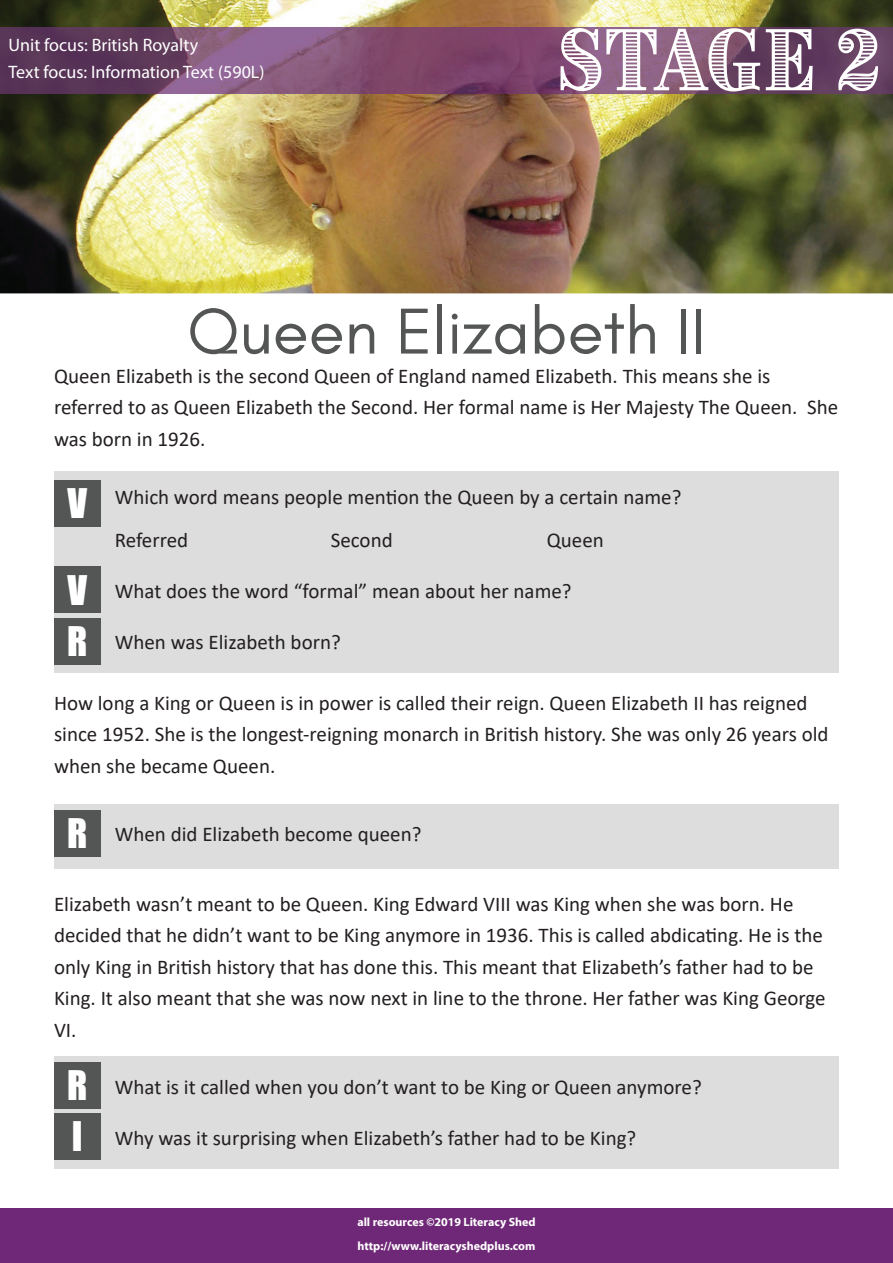
<style>
.page{position:relative;width:893px;height:1263px;background:#fff}
.page>*{position:absolute;margin:0;border:0;box-sizing:border-box;transform-origin:0 0}
.t1{font:75px "Brim Narrow Combined 1";letter-spacing:-.02em;color:#fff}
.t2{font:66px "Glacial Indifference";color:#545555}
.t3{font:21px/31.5px "Calibri";color:#231f20}
.t4{font:18px/27px "Myriad Pro";color:#fff}
.t5{font:700 12px/24px "Myriad Pro";color:#fff}
.s1{font-family:"Impact";font-size:37.5px;color:#fff}
</style>
<div class="page">
<img style="left:0;top:0;width:893px;height:293px">
<img style="left:0;top:27px;width:893px;height:66px">
<div style="left:0;top:1209px;width:893px;height:54px;background:#6f2877"></div>
<div style="left:54px;top:471px;width:785px;height:202px;background:#ddddde"></div>
<div style="left:54px;top:480px;width:47px;height:47px;background:#545555"></div>
<div style="left:54px;top:566px;width:47px;height:47px;background:#545555"></div>
<div style="left:54px;top:618px;width:47px;height:46px;background:#545555"></div>
<div style="left:54px;top:804px;width:785px;height:64px;background:#ddddde"></div>
<div style="left:54px;top:810px;width:47px;height:47px;background:#545555"></div>
<div style="left:54px;top:1056px;width:785px;height:112px;background:#ddddde"></div>
<div style="left:54px;top:1062px;width:47px;height:47px;background:#545555"></div>
<div style="left:54px;top:1113px;width:47px;height:47px;background:#545555"></div>
<p class="t4" style="left:9px;top:31px;width:257px">Unit focus: British Royalty<br>Text focus: Information Text (590L)</p>
<h1 class="t1" style="left:557px;top:8px;width:326px">STAGE 2</h1>
<h2 class="t2" style="left:187px;top:295px;width:520px">Queen Elizabeth II</h2>
<p class="t3" style="left:54px;top:359px;width:786px">Queen Elizabeth is the second Queen of England named Elizabeth. This means she is referred to as Queen Elizabeth the Second. Her formal name is Her Majesty The Queen. She was born in 1926.</p>
<p class="t3" style="left:115px;top:474px;width:568px;line-height:43.5px;text-indent:-47px"><span class="s1">V</span> Which word means people mention the Queen by a certain name?<br>Referred</p>
<p class="t3" style="left:331px;top:524px;width:63px">Second</p>
<p class="t3" style="left:547px;top:524px;width:59px">Queen</p>
<p class="t3" style="left:67px;top:575px;width:506px"><span class="s1">V</span> What does the word “formal” mean about her name?</p>
<p class="t3" style="left:67px;top:626px;width:275px"><span class="s1">R</span> When was Elizabeth born?</p>
<p class="t3" style="left:54px;top:686px;width:776px">How long a King or Queen is in power is called their reign. Queen Elizabeth II has reigned since 1952. She is the longest-reigning monarch in British history. She was only 26 years old when she became Queen.</p>
<p class="t3" style="left:67px;top:818px;width:356px"><span class="s1">R</span> When did Elizabeth become queen?</p>
<p class="t3" style="left:54px;top:887px;width:773px">Elizabeth wasn’t meant to be Queen. King Edward VIII was King when she was born. He decided that he didn’t want to be King anymore in 1936. This is called abdicating. He is the only King in British history that has done this. This meant that Elizabeth’s father had to be King. It also meant that she was now next in line to the throne. Her father was King George VI.</p>
<p class="t3" style="left:67px;top:1070px;width:636px"><span class="s1">R</span> What is it called when you don’t want to be King or Queen anymore?</p>
<p class="t3" style="left:72px;top:1121px;width:566px"><span class="s1">I</span> Why was it surprising when Elizabeth’s father had to be King?</p>
<p class="t5" style="left:357px;top:1209px;width:180px">all resources ©2019 Literacy Shed http://www.literacyshedplus.com</p>
</div>
